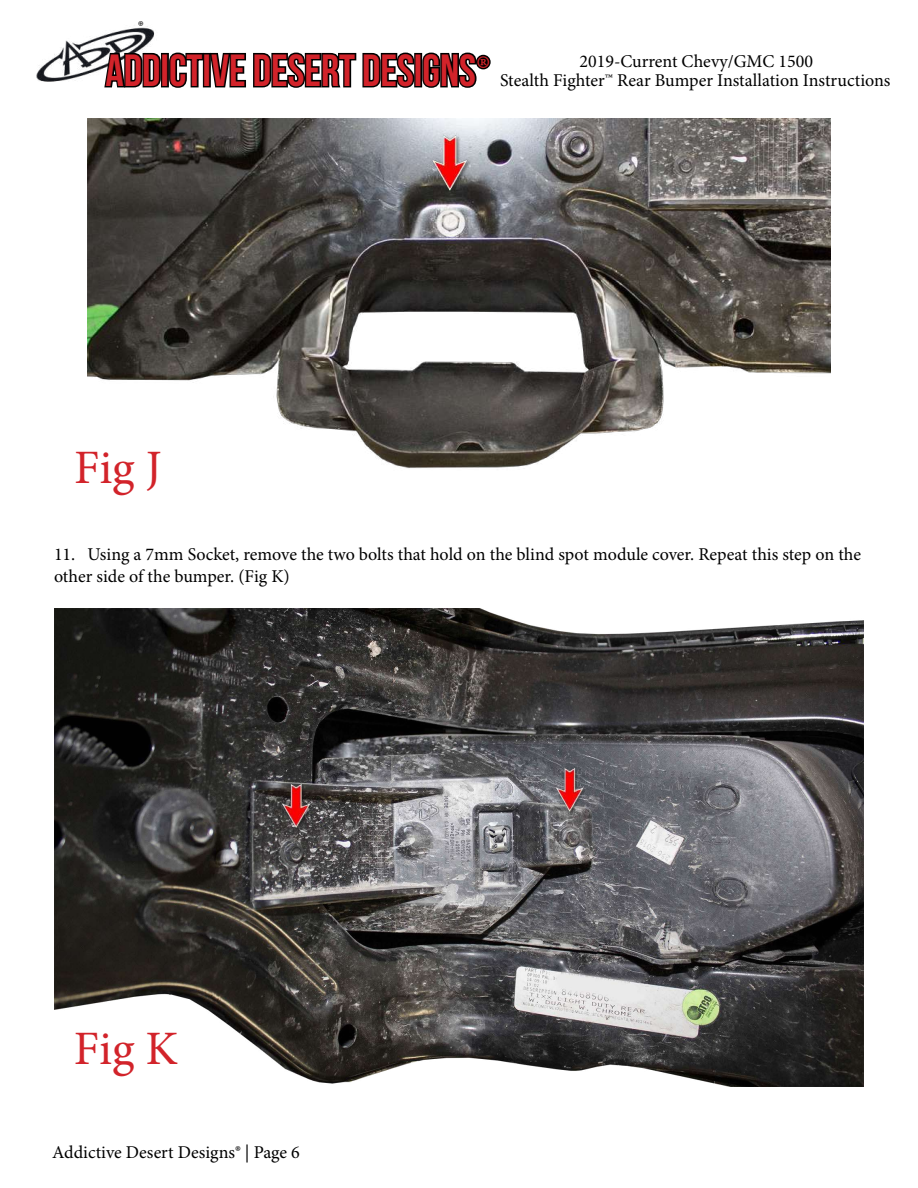
<style>
.page{position:relative;width:918px;height:1188px;background:#fff}
.page>*{position:absolute;margin:0;border:0;box-sizing:border-box;transform-origin:0 0}
.t1{font:48px "Minion Pro";color:#d2232a}
.t2{font:45px "Bebas Neue";color:#d2232a}
.t3{font:18px/19.4px "Minion Pro";color:#000;text-align:center}
.s1{font-family:"Minion Pro"}
</style>
<div class="page">
<img style="left:36px;top:26px;width:119px;height:56px">
<svg style="left:103px;top:51px;width:59px;height:37px"></svg>
<div style="left:161px;top:53px;width:8px;height:34px;border:3px solid #000"></div>
<svg style="left:168px;top:52px;width:323px;height:36px"></svg>
<img style="left:87px;top:119px;width:744px;height:349px">
<svg style="left:87px;top:449px;width:76px;height:19px"></svg>
<img style="left:430px;top:133px;width:43px;height:62px">
<img style="left:54px;top:608px;width:810px;height:479px">
<img style="left:554px;top:767px;width:34px;height:48px">
<img style="left:281px;top:783px;width:33px;height:49px">
<svg style="left:73px;top:1030px;width:65px;height:50px"></svg>
<svg style="left:144px;top:1030px;width:36px;height:37px"></svg>
<h2 class="t2" style="left:106px;top:46px;width:386px">ADDICTIVE DESERT DESIGNS<span class="s1">®</span></h2>
<p class="t3" style="left:500px;top:51px;width:392px">2019-Current Chevy/GMC 1500<br>Stealth Fighter™ Rear Bumper Installation Instructions</p>
<h1 class="t1" style="left:74px;top:436px;width:89px">Fig J</h1>
<p class="t3" style="left:54px;top:544px;width:809px;line-height:21.6px;text-align:left">11. Using a 7mm Socket, remove the two bolts that hold on the blind spot module cover. Repeat this step on the other side of the bumper. (Fig K)</p>
<h1 class="t1" style="left:74px;top:1017px;width:105px">Fig K</h1>
<p class="t3" style="left:52px;top:1143px;width:249px">Addictive Desert Designs® | Page 6</p>
</div>
